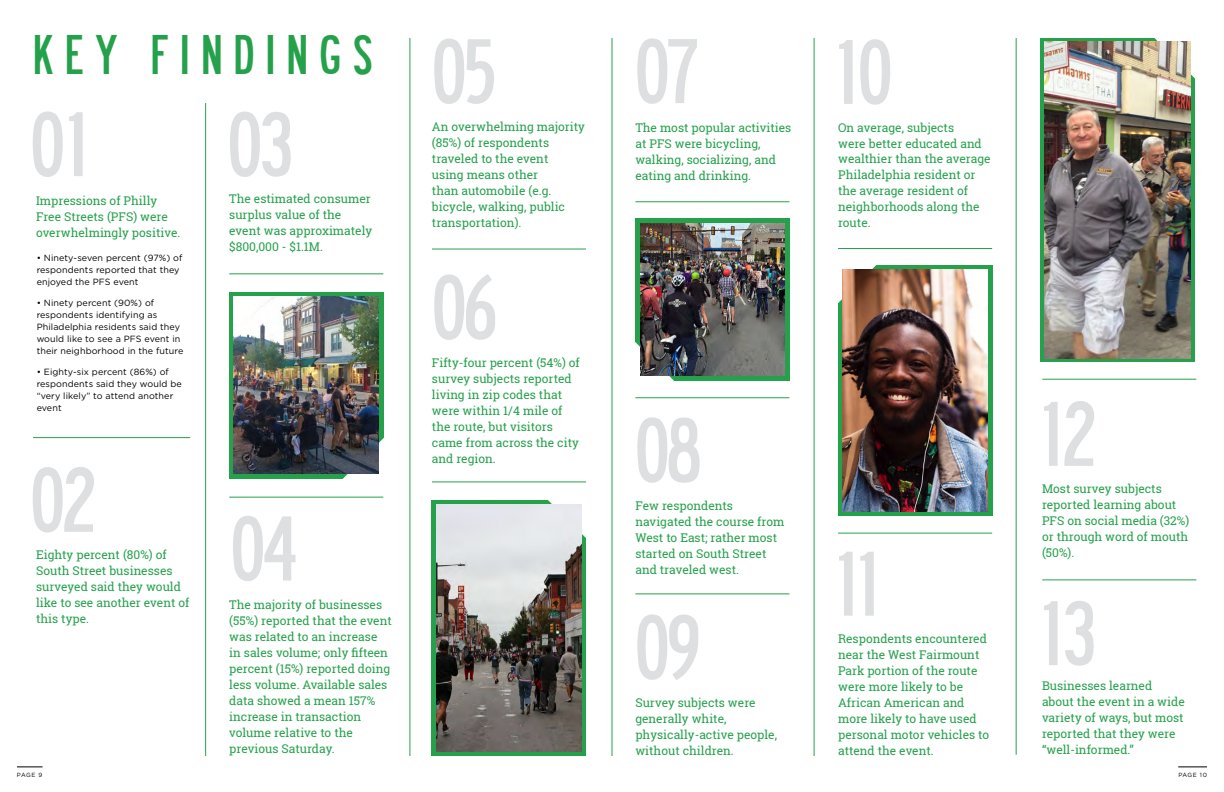
<style>
.page{position:relative;width:1224px;height:792px;background:#fff}
.page>*{position:absolute;margin:0;border:0;box-sizing:border-box;transform-origin:0 0}
.t1{font:80px "Roadway";letter-spacing:-.05em;color:#dddfe1}
.t2{font:49px "Roadway";letter-spacing:.235em;color:#25a14b}
.t3{font:12px/16px "Roboto Slab";color:#25a14b}
.t4{font:9px/12px "Gotham";letter-spacing:.01em;color:#000}
.t5{font:6px "Gotham";letter-spacing:.06em;color:#000}
</style>
<div class="page">
<div style="left:229px;top:292px;width:154px;height:187px;background:#25a14b"></div>
<div style="left:635px;top:218px;width:154px;height:163px;background:#25a14b"></div>
<div style="left:432px;top:500px;width:154px;height:256px;background:#25a14b"></div>
<svg style="left:1040px;top:38px;width:154px;height:324px;background:#399651"></svg>
<svg style="left:838px;top:265px;width:154px;height:251px;background:#3c9f55"></svg>
<svg style="left:341px;top:437px;width:69px;height:86px"></svg>
<svg style="left:611px;top:340px;width:65px;height:86px"></svg>
<svg style="left:547px;top:455px;width:65px;height:86px"></svg>
<svg style="left:1153px;top:38px;width:42px;height:41px"></svg>
<svg style="left:813px;top:219px;width:66px;height:87px"></svg>
<hr style="left:410px;top:38px;width:1px;height:718px;background:#25a14b">
<hr style="left:612px;top:38px;width:1px;height:718px;background:#25a14b">
<hr style="left:205px;top:103px;width:1px;height:653px;background:#25a14b">
<hr style="left:814px;top:38px;width:1px;height:718px;background:#25a14b">
<hr style="left:1016px;top:38px;width:1px;height:717px;background:#25a14b">
<hr style="left:33px;top:437px;width:157px;height:1px;background:#25a14b">
<hr style="left:635px;top:202px;width:154px;height:1px;background:#25a14b">
<hr style="left:838px;top:248px;width:154px;height:1px;background:#25a14b">
<hr style="left:838px;top:533px;width:154px;height:1px;background:#25a14b">
<hr style="left:1042px;top:580px;width:154px;height:1px;background:#25a14b">
<hr style="left:1042px;top:379px;width:154px;height:1px;background:#25a14b">
<hr style="left:229px;top:497px;width:154px;height:1px;background:#25a14b">
<hr style="left:229px;top:274px;width:154px;height:1px;background:#25a14b">
<hr style="left:432px;top:249px;width:154px;height:1px;background:#25a14b">
<hr style="left:432px;top:482px;width:154px;height:1px;background:#25a14b">
<hr style="left:635px;top:594px;width:154px;height:1px;background:#25a14b">
<hr style="left:635px;top:397px;width:154px;height:1px;background:#25a14b">
<img style="left:640px;top:223px;width:145px;height:153px">
<img style="left:843px;top:270px;width:144px;height:242px">
<img style="left:1045px;top:42px;width:145px;height:316px">
<img style="left:436px;top:505px;width:146px;height:246px">
<img style="left:234px;top:297px;width:145px;height:177px">
<svg style="left:1178px;top:767px;width:29px;height:1px"></svg>
<svg style="left:17px;top:767px;width:26px;height:1px"></svg>
<h2 class="t2" style="left:33px;top:22px;width:341px">KEY FINDINGS</h2>
<h1 class="t1" style="left:431px;top:18px;width:68px">05</h1>
<h1 class="t1" style="left:634px;top:18px;width:67px">07</h1>
<h1 class="t1" style="left:835px;top:19px;width:59px">10</h1>
<h1 class="t1" style="left:29px;top:91px;width:63px">01</h1>
<h1 class="t1" style="left:226px;top:91px;width:69px">03</h1>
<p class="t3" style="left:432px;top:119px;width:154px">An overwhelming majority (85%) of respondents traveled to the event<br>using means other<br>than automobile (e.g. bicycle, walking, public transportation).</p>
<p class="t3" style="left:838px;top:119px;width:154px">On average, subjects<br>were better educated and wealthier than the average<br>Philadelphia resident or the average resident of neighborhoods along the route.</p>
<p class="t3" style="left:635px;top:119px;width:158px">The most popular activities at PFS were bicycling, walking, socializing, and eating and drinking.</p>
<p class="t3" style="left:229px;top:191px;width:145px">The estimated consumer surplus value of the event was approximately $800,000 - $1.1M.</p>
<p class="t3" style="left:36px;top:192px;width:144px">Impressions of Philly<br>Free Streets (PFS) were overwhelmingly positive.</p>
<p class="t4" style="left:37px;top:252px;width:147px">• Ninety-seven percent (97%) of respondents reported that they enjoyed the PFS event</p>
<p class="t4" style="left:37px;top:297px;width:148px">• Ninety percent (90%) of respondents identifying as<br>Philadelphia residents said they would like to see a PFS event in their neighborhood in the future</p>
<p class="t4" style="left:37px;top:366px;width:147px">• Eighty-six percent (86%) of respondents said they would be “very likely” to attend another event</p>
<h1 class="t1" style="left:431px;top:254px;width:69px">06</h1>
<p class="t3" style="left:432px;top:354px;width:149px">Fifty-four percent (54%) of survey subjects reported living in zip codes that were within 1/4 mile of the route, but visitors came from across the city and region.</p>
<h1 class="t1" style="left:1040px;top:381px;width:58px">12</h1>
<h1 class="t1" style="left:634px;top:397px;width:70px">08</h1>
<h1 class="t1" style="left:29px;top:447px;width:69px">02</h1>
<p class="t3" style="left:1042px;top:481px;width:149px">Most survey subjects reported learning about<br>PFS on social media (32%) or through word of mouth</p>
<p class="t3" style="left:635px;top:497px;width:151px">Few respondents navigated the course from<br>West to East; rather most started on South Street and traveled west.</p>
<h1 class="t1" style="left:229px;top:495px;width:70px">04</h1>
<p class="t3" style="left:36px;top:547px;width:132px">Eighty percent (80%) of</p>
<p class="t3" style="left:1042px;top:545px;width:32px">(50%).</p>
<p class="t3" style="left:36px;top:563px;width:155px">South Street businesses surveyed said they would like to see another event of this type.</p>
<h1 class="t1" style="left:835px;top:531px;width:48px">11</h1>
<p class="t3" style="left:229px;top:597px;width:164px">The majority of businesses (55%) reported that the event was related to an increase in sales volume; only fifteen percent (15%) reported doing less volume. Available sales data showed a mean 157% increase in transaction volume relative to the previous Saturday.</p>
<h1 class="t1" style="left:1040px;top:580px;width:58px">13</h1>
<h1 class="t1" style="left:634px;top:594px;width:69px">09</h1>
<p class="t3" style="left:838px;top:630px;width:153px">Respondents encountered near the West Fairmount<br>Park portion of the route were more likely to be<br>African American and more likely to have used personal motor vehicles to attend the event.</p>
<p class="t3" style="left:1042px;top:677px;width:144px">Businesses learned about the event in a wide variety of ways, but most reported that they were “well-informed.”</p>
<p class="t3" style="left:635px;top:694px;width:143px">Survey subjects were generally white, physically-active people, without children.</p>
<p class="t5" style="left:17px;top:772px;width:27px">PAGE 9</p>
<p class="t5" style="left:1178px;top:772px;width:30px">PAGE 10</p>
</div>
